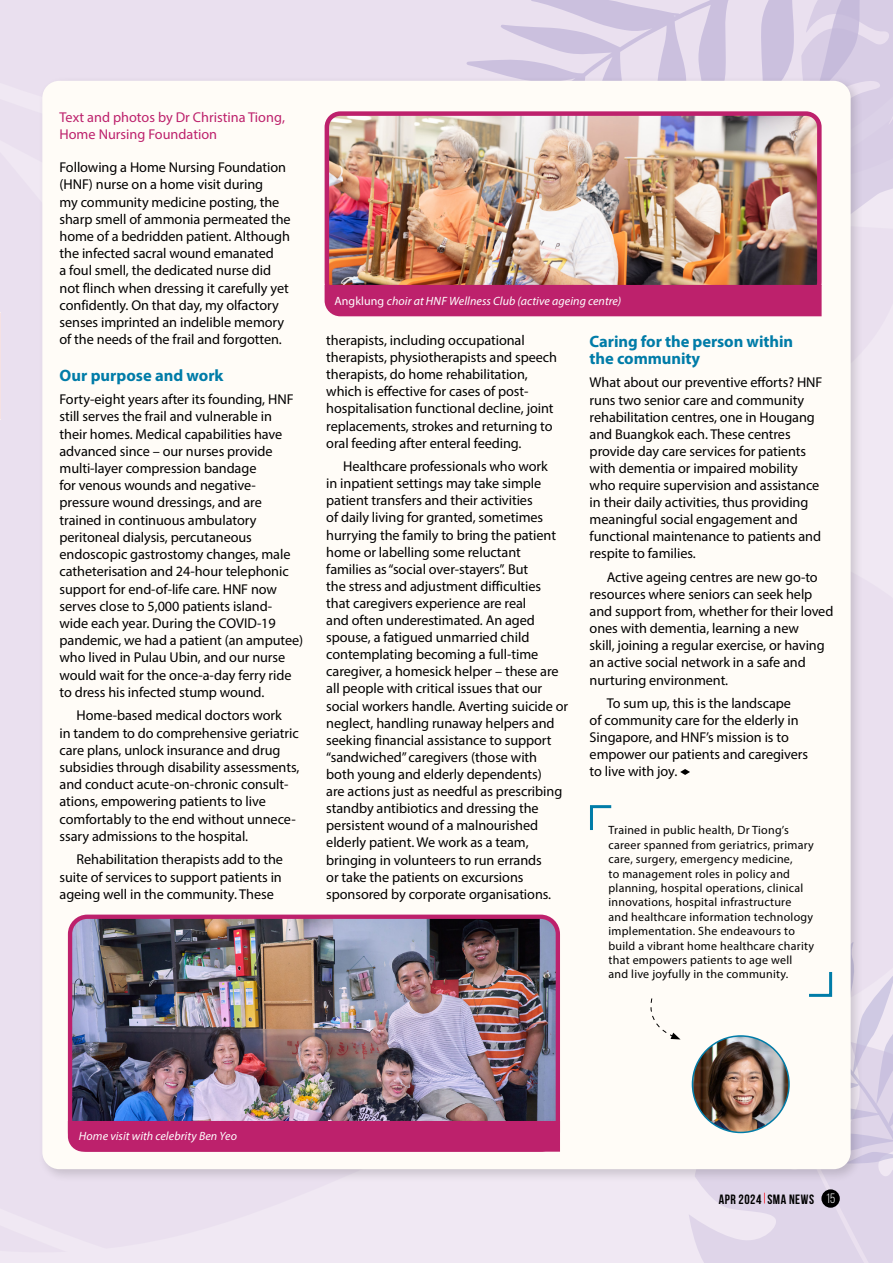
<style>
.page{position:relative;width:893px;height:1263px;background:#fff}
.page>*{position:absolute;margin:0;border:0;box-sizing:border-box;transform-origin:0 0}
.t1{font:700 16.5px/17.1px "Myriad Pro";letter-spacing:-.005em;color:#007ca8}
.t2{font:14.25px/17.1px "Myriad Pro";letter-spacing:-.005em;color:#000}
.t3{font:14.25px/17.1px "Myriad Pro";color:#bd216c}
.t4{font:700 13.5px "Bebas Neue";letter-spacing:.04em;color:#000}
.t5{font:12px/14.4px "Myriad Pro";letter-spacing:.02em;color:#000}
.t6{font:italic 12px "Myriad Pro";letter-spacing:.005em;color:#fff}
.s1{font-style:normal}
.s2{font-weight:400;color:#fff}
</style>
<div class="page">
<div style="left:0;top:215px;width:893px;height:1048px;background:#f0e8f3"></div>
<div style="left:864px;top:225px;width:29px;height:216px;background:#f0e8f3"></div>
<div style="left:0;top:0;width:431px;height:215px;background:#eae0ef"></div>
<div style="left:0;top:491px;width:355px;height:772px;background:#eae0ef"></div>
<svg style="left:431px;top:0;width:370px;height:76px;background:#ddd3e8"></svg>
<svg style="left:801px;top:0;width:92px;height:221px;background:#d9cfe5"></svg>
<div style="left:37px;top:76px;width:827px;height:1107px;background:#000;opacity:.15"></div>
<div style="left:42px;top:81px;width:809px;height:1088px;background:#fffcf7;border-radius:17px"></div>
<svg style="left:680px;top:769px;width:10px;height:6px"></svg>
<svg style="left:590px;top:805px;width:22px;height:25px"></svg>
<img style="left:73px;top:919px;width:482px;height:202px">
<div style="left:68px;top:914px;width:492px;height:238px;border:4px solid #bd216c;border-radius:17px"></div>
<div style="left:68px;top:1121px;width:492px;height:31px;background:#bd216c"></div>
<img style="left:330px;top:116px;width:487px;height:169px">
<div style="left:325px;top:111px;width:497px;height:187px;border:4px solid #bd216c;border-radius:13px"></div>
<div style="left:325px;top:285px;width:497px;height:31px;background:#bd216c"></div>
<svg style="left:644px;top:905px;width:249px;height:358px"></svg>
<p class="t3" style="left:60px;top:108px;width:227px">Text and photos by Dr Christina Tiong,<br>Home Nursing Foundation</p>
<p class="t2" style="left:60px;top:159px;width:233px">Following a Home Nursing Foundation (HNF) nurse on a home visit during<br>my community medicine posting, the sharp smell of ammonia permeated the home of a bedridden patient. Although the infected sacral wound emanated<br>a foul smell, the dedicated nurse did not flinch when dressing it carefully yet confidently. On that day, my olfactory senses imprinted an indelible memory of the needs of the frail and forgotten.</p>
<p class="t1" style="left:60px;top:366px;width:166px">Our purpose and work</p>
<p class="t2" style="left:60px;top:391px;width:245px">Forty-eight years after its founding, HNF still serves the frail and vulnerable in<br>their homes. Medical capabilities have advanced since – our nurses provide multi-layer compression bandage<br>for venous wounds and negative&shy;pressure wound dressings, and are trained in continuous ambulatory peritoneal dialysis, percutaneous endoscopic gastrostomy changes, male catheterisation and 24-hour telephonic support for end-of-life care. HNF now serves close to 5,000 patients island&shy;wide each year. During the COVID-19 pandemic, we had a patient (an amputee) who lived in Pulau Ubin, and our nurse would wait for the once-a-day ferry ride to dress his infected stump wound.</p>
<p class="t2" style="left:60px;top:707px;width:241px;text-indent:17px">Home-based medical doctors work<br>in tandem to do comprehensive geriatric care plans, unlock insurance and drug subsidies through disability assessments, and conduct acute-on-chronic consult&shy;ations, empowering patients to live comfortably to the end without unnece&shy;ssary admissions to the hospital.</p>
<p class="t2" style="left:60px;top:851px;width:225px;text-align:justify;text-indent:17px">Rehabilitation therapists add to the suite of services to support patients in ageing well in the community. These</p>
<p class="t6" style="left:334px;top:293px;width:288px"><span class="s1">Angklung</span> choir at HNF Wellness Club (active ageing centre)</p>
<p class="t2" style="left:326px;top:331px;width:232px">therapists, including occupational therapists, physiotherapists and speech therapists, do home rehabilitation, which is effective for cases of post&shy;hospitalisation functional decline, joint replacements, strokes and returning to oral feeding after enteral feeding.</p>
<p class="t2" style="left:326px;top:458px;width:244px;text-indent:17px">Healthcare professionals who work<br>in inpatient settings may take simple patient transfers and their activities<br>of daily living for granted, sometimes hurrying the family to bring the patient home or labelling some reluctant families as “social over-stayers”. But<br>the stress and adjustment difficulties that caregivers experience are real<br>and often underestimated. An aged spouse, a fatigued unmarried child contemplating becoming a full-time caregiver, a homesick helper – these are all people with critical issues that our social workers handle. Averting suicide or neglect, handling runaway helpers and seeking financial assistance to support “sandwiched” caregivers (those with both young and elderly dependents)<br>are actions just as needful as prescribing standby antibiotics and dressing the persistent wound of a malnourished elderly patient. We work as a team, bringing in volunteers to run errands<br>or take the patients on excursions sponsored by corporate organisations.</p>
<p class="t1" style="left:590px;top:332px;width:205px">Caring for the person within the community</p>
<p class="t2" style="left:590px;top:374px;width:234px">What about our preventive efforts? HNF runs two senior care and community rehabilitation centres, one in Hougang and Buangkok each. These centres provide day care services for patients with dementia or impaired mobility who require supervision and assistance in their daily activities, thus providing meaningful social engagement and functional maintenance to patients and respite to families.</p>
<p class="t2" style="left:590px;top:568px;width:245px;text-indent:17px">Active ageing centres are new go-to resources where seniors can seek help and support from, whether for their loved ones with dementia, learning a new<br>skill, joining a regular exercise, or having an active social network in a safe and nurturing environment.</p>
<p class="t2" style="left:590px;top:694px;width:220px;text-indent:17px">To sum up, this is the landscape<br>of community care for the elderly in<br>Singapore, and HNF’s mission is to empower our patients and caregivers to live with joy.</p>
<p class="t5" style="left:609px;top:823px;width:207px">Trained in public health, Dr Tiong’s career spanned from geriatrics, primary care, surgery, emergency medicine,<br>to management roles in policy and planning, hospital operations, clinical innovations, hospital infrastructure<br>and healthcare information technology implementation. She endeavours to build a vibrant home healthcare charity that empowers patients to age well and live joyfully in the community.</p>
<p class="t6" style="left:79px;top:1129px;width:160px">Home visit with celebrity Ben Yeo</p>
<p class="t4" style="left:719px;top:1191px;width:118px">APR 2024 SMA NEWS <span class="s2">15</span></p>
</div>
